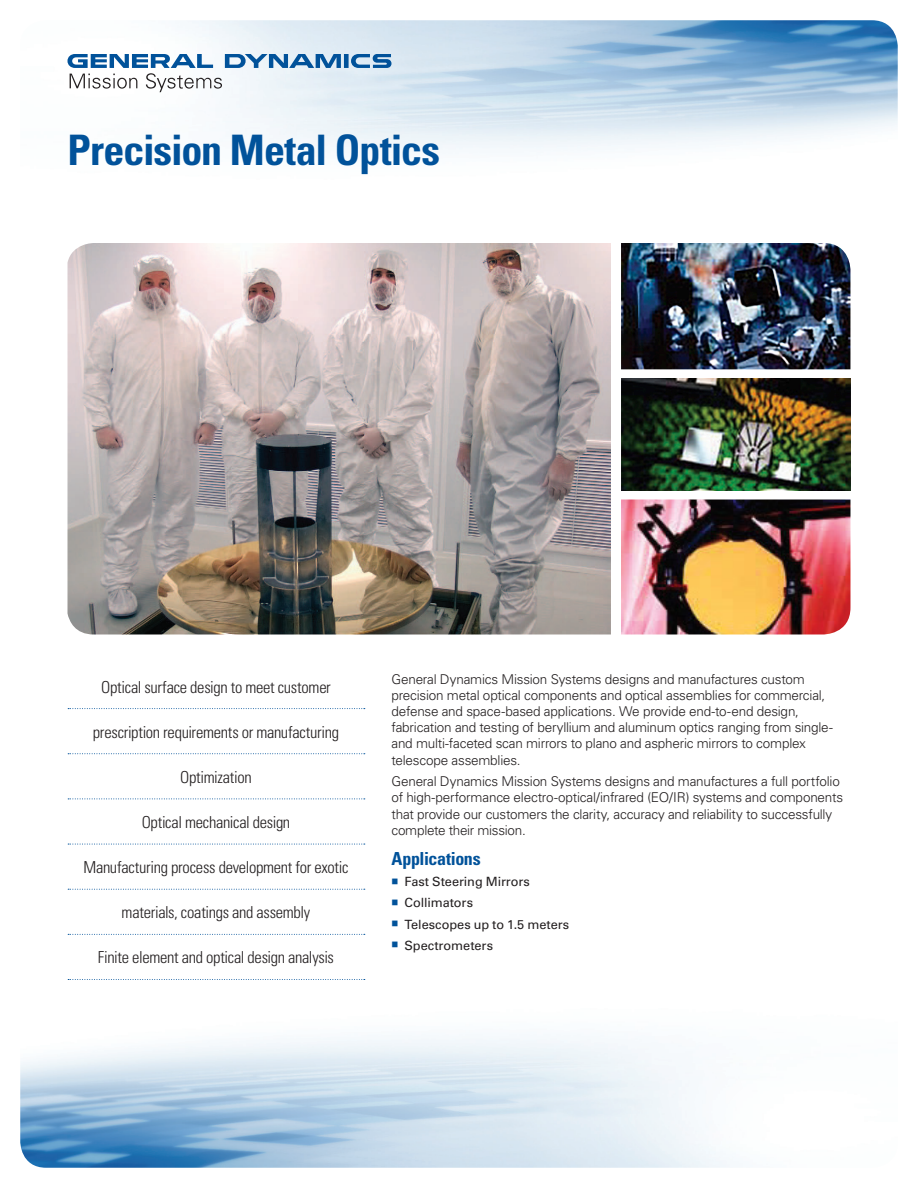
<style>
.page{position:relative;width:918px;height:1188px;background:#fff}
.page>*{position:absolute;margin:0;border:0;box-sizing:border-box;transform-origin:0 0}
._2015_Front_Title{font:700 condensed 42px "Univers LT Std";letter-spacing:-.025em;color:#01529a}
._2015_Subheads{font:700 condensed 18px "Univers LT Std";letter-spacing:-.02em;color:#01529a}
._2015_Front_Key_Mess{font:300 condensed 16.5px "Univers LT Std";letter-spacing:-.02em;color:#231f20}
._2015_Body{font:300 13.5px/16.2px "Univers LT Std";letter-spacing:-.015em;color:#231f20}
.t1{font:12.75px "Univers LT Std";letter-spacing:-.005em;color:#231f20}
.s1{color:#01529a}
</style>
<div class="page">
<img style="left:20px;top:20px;width:878px;height:1148px">
<svg style="left:68px;top:54px;width:323px;height:38px"></svg>
<svg style="left:68px;top:708px;width:297px;height:1px"></svg>
<svg style="left:68px;top:753px;width:297px;height:1px"></svg>
<svg style="left:68px;top:799px;width:297px;height:1px"></svg>
<svg style="left:68px;top:844px;width:297px;height:1px"></svg>
<svg style="left:68px;top:889px;width:297px;height:1px"></svg>
<svg style="left:68px;top:934px;width:297px;height:1px"></svg>
<svg style="left:68px;top:979px;width:297px;height:1px"></svg>
<div style="left:67px;top:243px;width:783px;height:391px;background:#fff;border-radius:27px"></div>
<img style="left:68px;top:243px;width:543px;height:391px">
<img style="left:621px;top:243px;width:229px;height:126px">
<img style="left:621px;top:500px;width:229px;height:134px">
<img style="left:621px;top:378px;width:229px;height:112px">
<p class="_2015_Front_Title" style="left:68px;top:125px;width:374px">Precision Metal Optics</p>
<p class="_2015_Front_Key_Mess" style="left:101px;top:677px;width:231px">Optical surface design to meet customer</p>
<p class="_2015_Front_Key_Mess" style="left:93px;top:722px;width:248px">prescription requirements or manufacturing</p>
<p class="_2015_Front_Key_Mess" style="left:180px;top:767px;width:73px">Optimization</p>
<p class="_2015_Front_Key_Mess" style="left:142px;top:812px;width:150px">Optical mechanical design</p>
<p class="_2015_Front_Key_Mess" style="left:83px;top:857px;width:267px">Manufacturing process development for exotic</p>
<p class="_2015_Front_Key_Mess" style="left:122px;top:903px;width:190px">materials, coatings and assembly</p>
<p class="_2015_Front_Key_Mess" style="left:98px;top:948px;width:238px">Finite element and optical design analysis</p>
<p class="_2015_Body" style="left:392px;top:671px;width:443px">General Dynamics Mission Systems designs and manufactures custom precision metal optical components and optical assemblies for commercial, defense and space-based applications. We provide end-to-end design, fabrication and testing of beryllium and aluminum optics ranging from single&shy;and multi-faceted scan mirrors to plano and aspheric mirrors to complex telescope assemblies.</p>
<p class="_2015_Body" style="left:392px;top:773px;width:453px">General Dynamics Mission Systems designs and manufactures a full portfolio of high-performance electro-optical/infrared (EO/IR) systems and components that provide our customers the clarity, accuracy and reliability to successfully complete their mission.</p>
<p class="_2015_Subheads" style="left:392px;top:848px;width:91px">Applications</p>
<p class="t1" style="left:392px;top:874px;width:140px"><span class="s1">■</span> Fast Steering Mirrors</p>
<p class="t1" style="left:392px;top:895px;width:83px"><span class="s1">■</span> Collimators</p>
<p class="t1" style="left:392px;top:917px;width:179px"><span class="s1">■</span> Telescopes up to 1.5 meters</p>
<p class="t1" style="left:392px;top:938px;width:103px"><span class="s1">■</span> Spectrometers</p>
</div>
